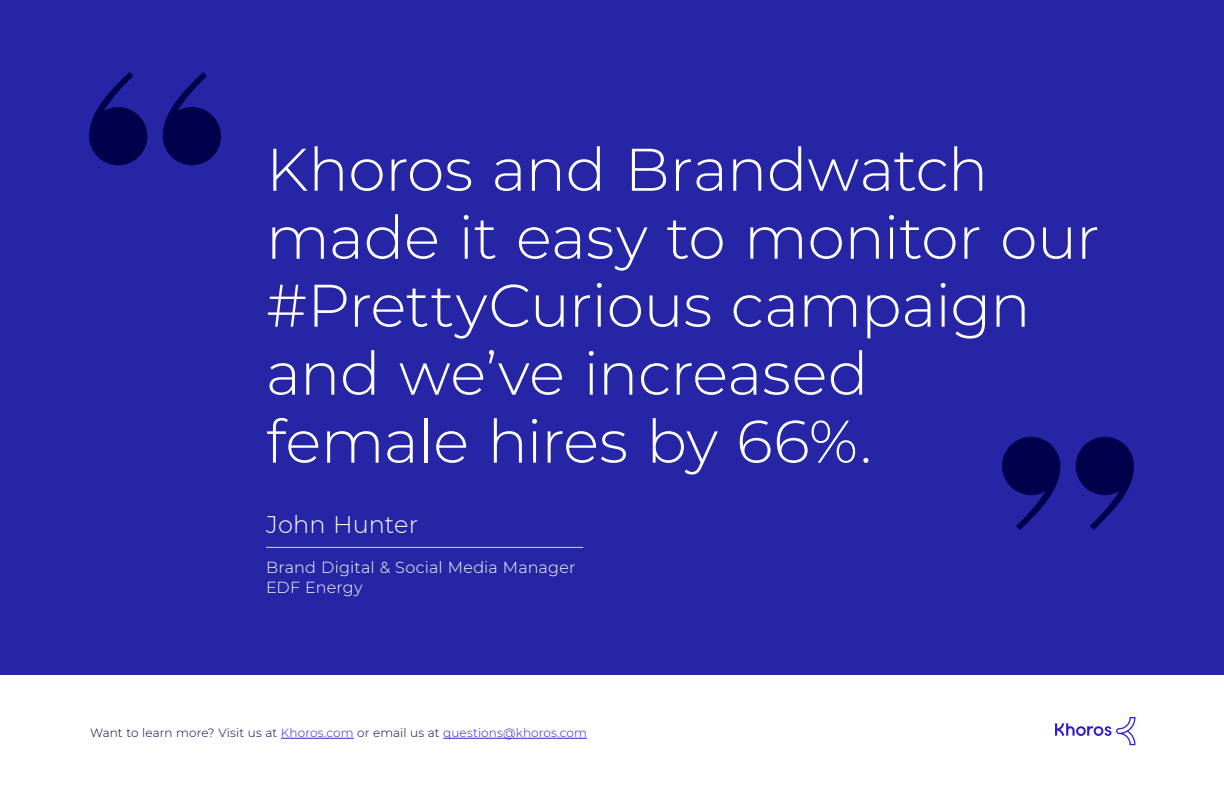
<style>
.page{position:relative;width:1224px;height:792px;background:#fff}
.page>*{position:absolute;margin:0;border:0;box-sizing:border-box;transform-origin:0 0}
.t1{font:300 60px/68px "Montserrat";letter-spacing:-.005em;color:#fff}
.t2{font:300 24px "Montserrat";color:#fff}
.t3{font:300 16px/20px "Montserrat";letter-spacing:.015em;color:#fff}
.t4{font:300 12px "Montserrat";letter-spacing:.01em;color:#2e1cd4}
.s1{color:#00004b}
.s2{color:#00004a}
</style>
<div class="page">
<div style="left:0;top:0;width:1224px;height:675px;background:#2525a5"></div>
<svg style="left:1055px;top:717px;width:80px;height:28px"></svg>
<hr style="left:281px;top:738px;width:73px;height:1px;background:#2e1cd4">
<hr style="left:443px;top:738px;width:144px;height:1px;background:#2e1cd4">
<hr style="left:266px;top:547px;width:317px;height:1px;background:#bffc47">
<svg style="left:89px;top:72px;width:132px;height:93px"></svg>
<svg style="left:1002px;top:437px;width:132px;height:93px"></svg>
<p class="t1" style="left:266px;top:134px;width:835px">Khoros and Brandwatch made it easy to monitor our #PrettyCurious campaign and we’ve increased<br>female hires by 66%.</p>
<p class="t2" style="left:266px;top:509px;width:154px">John Hunter</p>
<p class="t3" style="left:266px;top:557px;width:311px">Brand Digital &amp; Social Media Manager<br>EDF Energy</p>
<p class="t4" style="left:90px;top:725px;width:499px"><span class="s1">Want to learn more?</span> <span class="s2">Visit us at</span> Khoros.com <span class="s2">or email us at</span> questions@khoros.com</p>
</div>
